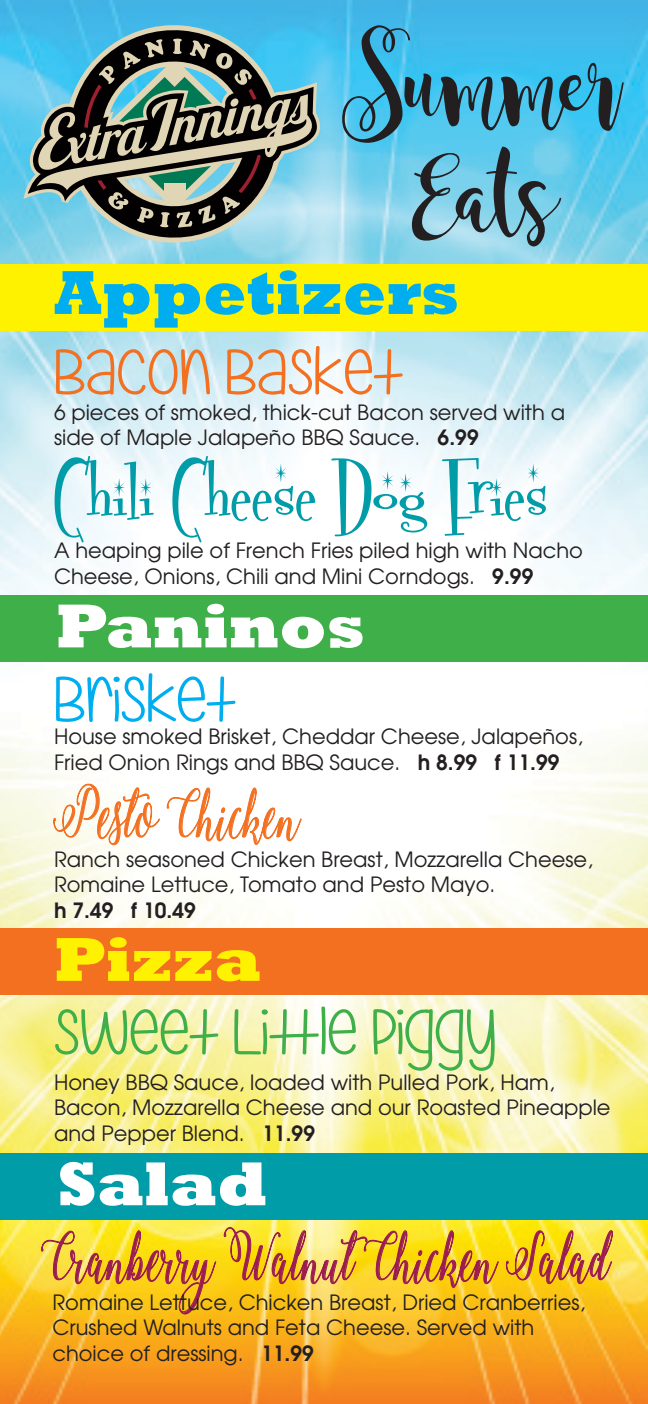
<style>
.page{position:relative;width:648px;height:1404px;background:#fff}
.page>*{position:absolute;margin:0;border:0;box-sizing:border-box;transform-origin:0 0}
.t1{font:81px "Fontdinerdotcom Sparkly";color:#009ca8}
.t2{font:72px "Magnolia Sky";letter-spacing:-.03em;color:#231f20}
.t3{font:64.8px "Stylish Calligraphy Demo";color:#9b1c52;scale:.63 1}
.t4{font:64.8px "Are You Freakin Serious";color:#3faf49;scale:1.11 1}
.t5{font:64.8px "Stylish Calligraphy Demo";color:#f37021;scale:.63 1}
.t6{font:64.8px "Are You Freakin Serious";color:#f37021;scale:1.11 1}
.t7{font:64.8px "Are You Freakin Serious";color:#00aeef;scale:1.11 1}
.t8{font:800 63px "Rockwell";color:#fff}
.t9{font:800 63px "Rockwell";color:#00aeef}
.t10{font:800 63px "Rockwell";color:#fff200}
.t11{font:21px/25.5px "Avant Garde";color:#231f20}
.t12{font:600 21px "Avant Garde";color:#231f20}
.s1{font-weight:600}
</style>
<div class="page">
<img style="left:0;top:0;width:648px;height:1404px">
<div style="left:0;top:265px;width:648px;height:66px;background:#fff200"></div>
<svg style="left:53px;top:783px;width:107px;height:62px"></svg>
<svg style="left:166px;top:787px;width:136px;height:58px"></svg>
<svg style="left:66px;top:26px;width:216px;height:216px;background:#6ba6b7"></svg>
<svg style="left:23px;top:39px;width:297px;height:189px;background:#658585"></svg>
<div style="left:164px;top:183px;width:21px;height:10px;background:#e0d6b5"></div>
<div style="left:0;top:595px;width:648px;height:67px;background:#3faf49"></div>
<div style="left:0;top:928px;width:648px;height:67px;background:#f37021"></div>
<div style="left:0;top:1153px;width:648px;height:67px;background:#009ca8"></div>
<svg style="left:41px;top:1230px;width:175px;height:85px;background:#f0c12a"></svg>
<svg style="left:224px;top:1220px;width:275px;height:68px;background:#eec636"></svg>
<svg style="left:506px;top:1220px;width:107px;height:65px;background:#edc22e"></svg>
<p class="t2" style="left:349px;top:44px;width:269px">Summer</p>
<p class="t2" style="left:408px;top:161px;width:151px">Eats</p>
<p class="t9" style="left:54px;top:256px;width:407px">Appetizers</p>
<p class="t6" style="left:54px;top:336px;width:316px">BACON BASKET</p>
<p class="t11" style="left:54px;top:399px;width:513px">6 pieces of smoked, thick-cut Bacon served with a side of Maple Jalapeño BBQ Sauce. <span class="s1">6.99</span></p>
<p class="t1" style="left:54px;top:437px;width:495px">Chili Cheese Dog Fries</p>
<p class="t11" style="left:54px;top:537px;width:530px">A heaping pile of French Fries piled high with Nacho<br>Cheese, Onions, Chili and Mini Corndogs. <span class="s1">9.99</span></p>
<p class="t8" style="left:56px;top:590px;width:311px">Paninos</p>
<p class="t7" style="left:54px;top:664px;width:165px">BRISKET</p>
<p class="t11" style="left:54px;top:724px;width:531px">House smoked Brisket, Cheddar Cheese, Jalapeños,<br>Fried Onion Rings and BBQ Sauce. <span class="s1">h 8.99 f 11.99</span></p>
<p class="t5" style="left:54px;top:777px;width:393px">Pesto Chicken</p>
<p class="t11" style="left:54px;top:846px;width:540px">Ranch seasoned Chicken Breast, Mozzarella Cheese,<br>Romaine Lettuce, Tomato and Pesto Mayo.</p>
<p class="t12" style="left:54px;top:896px;width:143px">h 7.49 f 10.49</p>
<p class="t10" style="left:54px;top:923px;width:209px">Pizza</p>
<p class="t4" style="left:54px;top:996px;width:401px">SWEET LITTLE PIGGY</p>
<p class="t11" style="left:54px;top:1069px;width:558px">Honey BBQ Sauce, loaded with Pulled Pork, Ham,<br>Bacon, Mozzarella Cheese and our Roasted Pineapple and Pepper Blend. <span class="s1">11.99</span></p>
<p class="t8" style="left:58px;top:1148px;width:211px">Salad</p>
<p class="t3" style="left:41px;top:1220px;width:906px">Cranberry Walnut Chicken Salad</p>
<p class="t11" style="left:52px;top:1289px;width:534px">Romaine Lettuce, Chicken Breast, Dried Cranberries,<br>Crushed Walnuts and Feta Cheese. Served with choice of dressing. <span class="s1">11.99</span></p>
</div>
